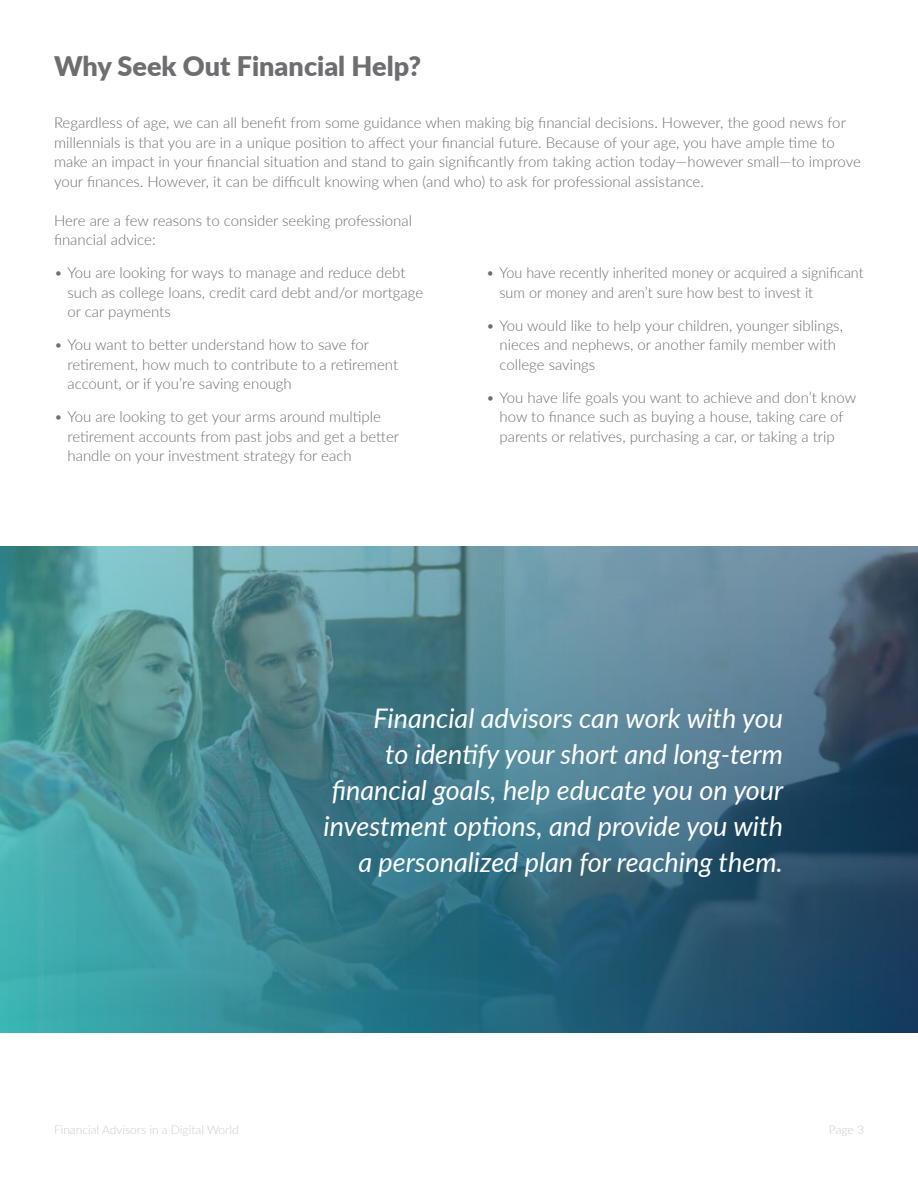
<style>
.page{position:relative;width:918px;height:1188px;background:#fff}
.page>*{position:absolute;margin:0;border:0;box-sizing:border-box;transform-origin:0 0}
.t1{font:italic 27px/36px "Lato";color:#fff;text-align:right}
.t2{font:900 27px "Lato";color:#6d6e71}
.t3{font:300 15px/19.5px "Lato";color:#6d6e71}
.t4{font:300 15px/19.5px "Lato";color:#6d6e71;scale:.96 1}
.t5{font:300 12px "Lato";color:#c9cbcd}
</style>
<div class="page">
<img style="left:0;top:546px;width:918px;height:486px">
<h1 class="t2" style="left:54px;top:46px;width:369px">Why Seek Out Financial Help?</h1>
<p class="t3" style="left:54px;top:113px;width:808px">Regardless of age, we can all benefit from some guidance when making big financial decisions. However, the good news for millennials is that you are in a unique position to affect your financial future. Because of your age, you have ample time to make an impact in your financial situation and stand to gain significantly from taking action today—however small—to improve your finances. However, it can be difficult knowing when (and who) to ask for professional assistance.</p>
<p class="t3" style="left:54px;top:210px;width:360px">Here are a few reasons to consider seeking professional financial advice:</p>
<p class="t3" style="left:68px;top:263px;width:357px;text-indent:-14px">• You are looking for ways to manage and reduce debt such as college loans, credit card debt and/or mortgage or car payments</p>
<p class="t3" style="left:68px;top:335px;width:332px;text-indent:-14px">• You want to better understand how to save for retirement, how much to contribute to a retirement account, or if you’re saving enough</p>
<p class="t3" style="left:68px;top:407px;width:333px;text-indent:-14px">• You are looking to get your arms around multiple retirement accounts from past jobs and get a better handle on your investment strategy for each</p>
<p class="t4" style="left:499px;top:263px;width:381px;text-indent:-13px">• You have recently inherited money or acquired a significant sum or money and aren’t sure how best to invest it</p>
<p class="t3" style="left:500px;top:315px;width:345px;text-indent:-14px">• You would like to help your children, younger siblings, nieces and nephews, or another family member with college savings</p>
<p class="t3" style="left:486px;top:387px;width:372px;text-align:center">• You have life goals you want to achieve and don’t know how to finance such as buying a house, taking care of parents or relatives, purchasing a car, or taking a trip</p>
<h1 class="t1" style="left:324px;top:699px;width:461px">Financial advisors can work with you<br>to identify your short and long-term financial goals, help educate you on your investment options, and provide you with a personalized plan for reaching them.</h1>
<p class="t5" style="left:54px;top:1121px;width:186px">Financial Advisors in a Digital World</p>
<p class="t5" style="left:829px;top:1121px;width:37px">Page 3</p>
</div>
